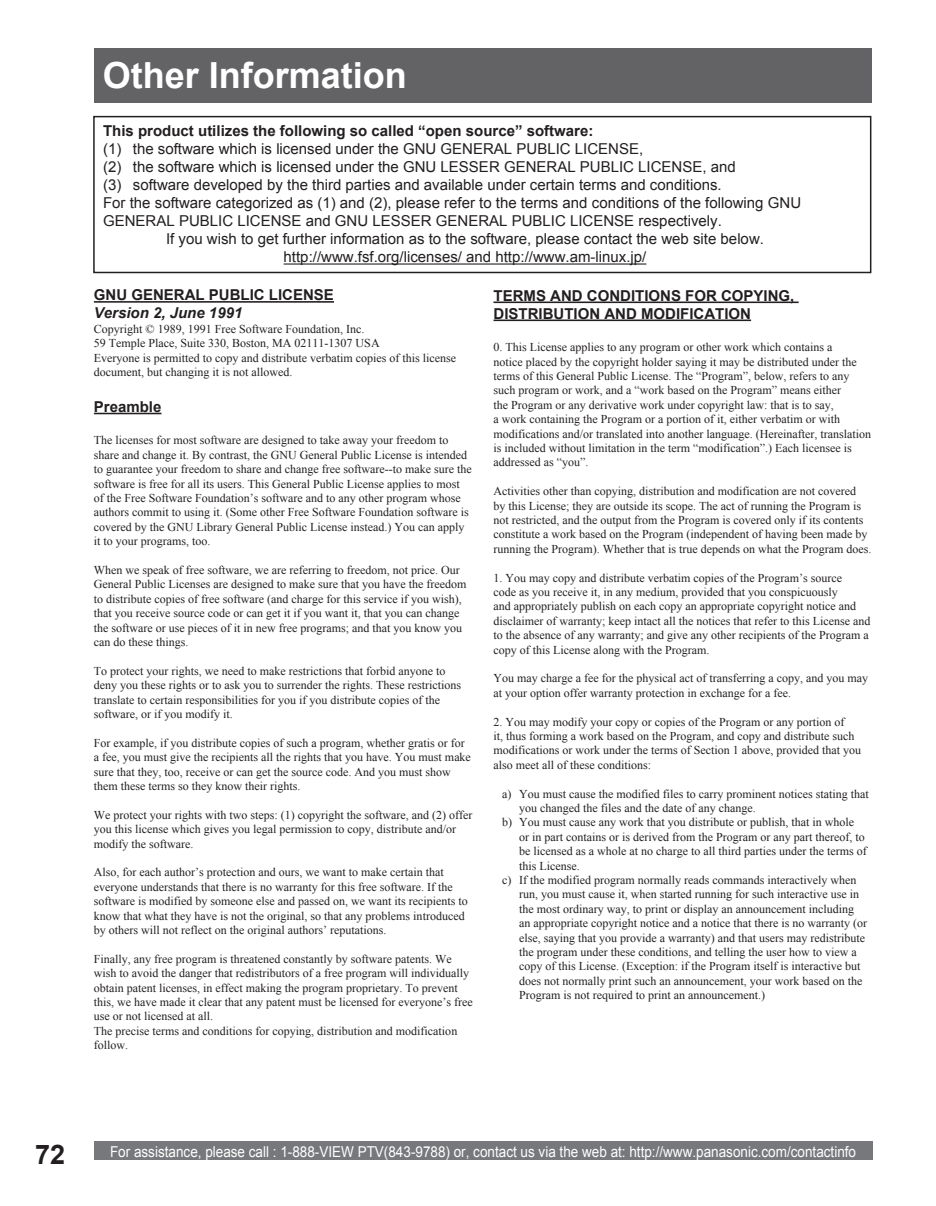
<style>
.page{position:relative;width:936px;height:1206px;background:#fff}
.page>*{position:absolute;margin:0;border:0;box-sizing:border-box;transform-origin:0 0}
.t1{font:700 36px "Arial";color:#fff}
.t2{font:700 27px "Arial";color:#231f20}
.t3{font:15px "Arial";color:#231f20}
.t4{font:700 15px/18px "Arial";color:#231f20}
.t5{font:15px "Arial";color:#fff;scale:.9 1}
.t6{font:italic 700 15px "Arial";color:#231f20}
.t7{font:12px/14.4px "Times New Roman";color:#231f20}
</style>
<div class="page">
<div style="left:94px;top:1141px;width:778px;height:18px;background:#76787b"></div>
<div style="left:93px;top:116px;width:778px;height:157px;border:2px solid #231f20"></div>
<hr style="left:94px;top:301px;width:240px;height:2px;background:#231f20">
<hr style="left:94px;top:413px;width:67px;height:1px;background:#231f20">
<hr style="left:284px;top:263px;width:362px;height:2px;background:#231f20">
<hr style="left:493px;top:301px;width:305px;height:2px;background:#231f20">
<hr style="left:493px;top:319px;width:258px;height:2px;background:#231f20">
<div style="left:94px;top:48px;width:778px;height:54px;background:#636366"></div>
<h1 class="t1" style="left:103px;top:55px;width:306px">Other Information</h1>
<p class="t4" style="left:103px;top:122px;width:492px">This product utilizes the following so called “open source” software:</p>
<p class="t3" style="left:103px;top:141px;width:541px">(1) the software which is licensed under the GNU GENERAL PUBLIC LICENSE,</p>
<p class="t3" style="left:103px;top:159px;width:634px">(2) the software which is licensed under the GNU LESSER GENERAL PUBLIC LICENSE, and</p>
<p class="t3" style="left:103px;top:177px;width:620px">(3) software developed by the third parties and available under certain terms and conditions.</p>
<p class="t3" style="left:103px;top:195px;width:699px">For the software categorized as (1) and (2), please refer to the terms and conditions of the following GNU</p>
<p class="t3" style="left:103px;top:213px;width:620px">GENERAL PUBLIC LICENSE and GNU LESSER GENERAL PUBLIC LICENSE respectively.</p>
<p class="t3" style="left:166px;top:231px;width:599px">If you wish to get further information as to the software, please contact the web site below.</p>
<p class="t3" style="left:284px;top:249px;width:364px">http://www.fsf.org/licenses/ and http://www.am-linux.jp/</p>
<p class="t4" style="left:493px;top:286px;width:302px">TERMS AND CONDITIONS FOR COPYING,<br>DISTRIBUTION AND MODIFICATION</p>
<p class="t7" style="left:493px;top:340px;width:379px">0. This License applies to any program or other work which contains a<br>notice placed by the copyright holder saying it may be distributed under the terms of this General Public License. The “Program”, below, refers to any such program or work, and a “work based on the Program” means either<br>the Program or any derivative work under copyright law: that is to say,<br>a work containing the Program or a portion of it, either verbatim or with modifications and/or translated into another language. (Hereinafter, translation is included without limitation in the term “modification”.) Each licensee is addressed as “you”.</p>
<p class="t7" style="left:493px;top:484px;width:379px">Activities other than copying, distribution and modification are not covered<br>by this License; they are outside its scope. The act of running the Program is not restricted, and the output from the Program is covered only if its contents constitute a work based on the Program (independent of having been made by running the Program). Whether that is true depends on what the Program does.</p>
<p class="t7" style="left:493px;top:570px;width:378px">1. You may copy and distribute verbatim copies of the Program’s source<br>code as you receive it, in any medium, provided that you conspicuously<br>and appropriately publish on each copy an appropriate copyright notice and disclaimer of warranty; keep intact all the notices that refer to this License and to the absence of any warranty; and give any other recipients of the Program a copy of this License along with the Program.</p>
<p class="t7" style="left:493px;top:671px;width:376px">You may charge a fee for the physical act of transferring a copy, and you may at your option offer warranty protection in exchange for a fee.</p>
<p class="t7" style="left:493px;top:714px;width:369px">2. You may modify your copy or copies of the Program or any portion of<br>it, thus forming a work based on the Program, and copy and distribute such modifications or work under the terms of Section 1 above, provided that you also meet all of these conditions:</p>
<p class="t7" style="left:502px;top:786px;width:368px">a) You must cause the modified files to carry prominent notices stating that</p>
<p class="t7" style="left:519px;top:801px;width:238px">you changed the files and the date of any change.</p>
<p class="t7" style="left:502px;top:815px;width:353px">b) You must cause any work that you distribute or publish, that in whole</p>
<p class="t7" style="left:519px;top:829px;width:347px">or in part contains or is derived from the Program or any part thereof, to</p>
<p class="t7" style="left:519px;top:844px;width:349px">be licensed as a whole at no charge to all third parties under the terms of</p>
<p class="t7" style="left:519px;top:858px;width:62px">this License.</p>
<p class="t7" style="left:502px;top:873px;width:356px">c) If the modified program normally reads commands interactively when</p>
<p class="t7" style="left:519px;top:887px;width:341px">run, you must cause it, when started running for such interactive use in</p>
<p class="t7" style="left:519px;top:901px;width:336px">the most ordinary way, to print or display an announcement including</p>
<p class="t7" style="left:519px;top:916px;width:349px">an appropriate copyright notice and a notice that there is no warranty (or</p>
<p class="t7" style="left:519px;top:930px;width:347px">else, saying that you provide a warranty) and that users may redistribute</p>
<p class="t7" style="left:519px;top:945px;width:339px">the program under these conditions, and telling the user how to view a</p>
<p class="t7" style="left:519px;top:959px;width:343px">copy of this License. (Exception: if the Program itself is interactive but</p>
<p class="t7" style="left:519px;top:973px;width:345px">does not normally print such an announcement, your work based on the</p>
<p class="t7" style="left:519px;top:988px;width:247px">Program is not required to print an announcement.)</p>
<p class="t4" style="left:94px;top:286px;width:242px">GNU GENERAL PUBLIC LICENSE</p>
<p class="t6" style="left:94px;top:305px;width:150px">Version 2, June 1991</p>
<p class="t7" style="left:94px;top:321px;width:364px">Copyright © 1989, 1991 Free Software Foundation, Inc.<br>59 Temple Place, Suite 330, Boston, MA 02111-1307 USA<br>Everyone is permitted to copy and distribute verbatim copies of this license document, but changing it is not allowed.</p>
<p class="t4" style="left:94px;top:398px;width:69px">Preamble</p>
<p class="t7" style="left:94px;top:433px;width:379px">The licenses for most software are designed to take away your freedom to share and change it. By contrast, the GNU General Public License is intended to guarantee your freedom to share and change free software--to make sure the software is free for all its users. This General Public License applies to most of the Free Software Foundation’s software and to any other program whose authors commit to using it. (Some other Free Software Foundation software is covered by the GNU Library General Public License instead.) You can apply it to your programs, too.</p>
<p class="t7" style="left:94px;top:563px;width:374px">When we speak of free software, we are referring to freedom, not price. Our General Public Licenses are designed to make sure that you have the freedom to distribute copies of free software (and charge for this service if you wish), that you receive source code or can get it if you want it, that you can change the software or use pieces of it in new free programs; and that you know you can do these things.</p>
<p class="t7" style="left:94px;top:663px;width:369px">To protect your rights, we need to make restrictions that forbid anyone to deny you these rights or to ask you to surrender the rights. These restrictions translate to certain responsibilities for you if you distribute copies of the software, or if you modify it.</p>
<p class="t7" style="left:94px;top:735px;width:378px">For example, if you distribute copies of such a program, whether gratis or for a fee, you must give the recipients all the rights that you have. You must make sure that they, too, receive or can get the source code. And you must show them these terms so they know their rights.</p>
<p class="t7" style="left:94px;top:807px;width:380px">We protect your rights with two steps: (1) copyright the software, and (2) offer you this license which gives you legal permission to copy, distribute and/or modify the software.</p>
<p class="t7" style="left:94px;top:865px;width:375px">Also, for each author’s protection and ours, we want to make certain that everyone understands that there is no warranty for this free software. If the software is modified by someone else and passed on, we want its recipients to know that what they have is not the original, so that any problems introduced by others will not reflect on the original authors’ reputations.</p>
<p class="t7" style="left:94px;top:951px;width:380px">Finally, any free program is threatened constantly by software patents. We wish to avoid the danger that redistributors of a free program will individually obtain patent licenses, in effect making the program proprietary. To prevent this, we have made it clear that any patent must be licensed for everyone’s free use or not licensed at all.<br>The precise terms and conditions for copying, distribution and modification follow.</p>
<h2 class="t2" style="left:35px;top:1139px;width:32px">72</h2>
<p class="t5" style="left:110px;top:1143px;width:830px">For assistance, please call : 1-888-VIEW PTV(843-9788) or, contact us via the web at: http://www.panasonic.com/contactinfo</p>
</div>
